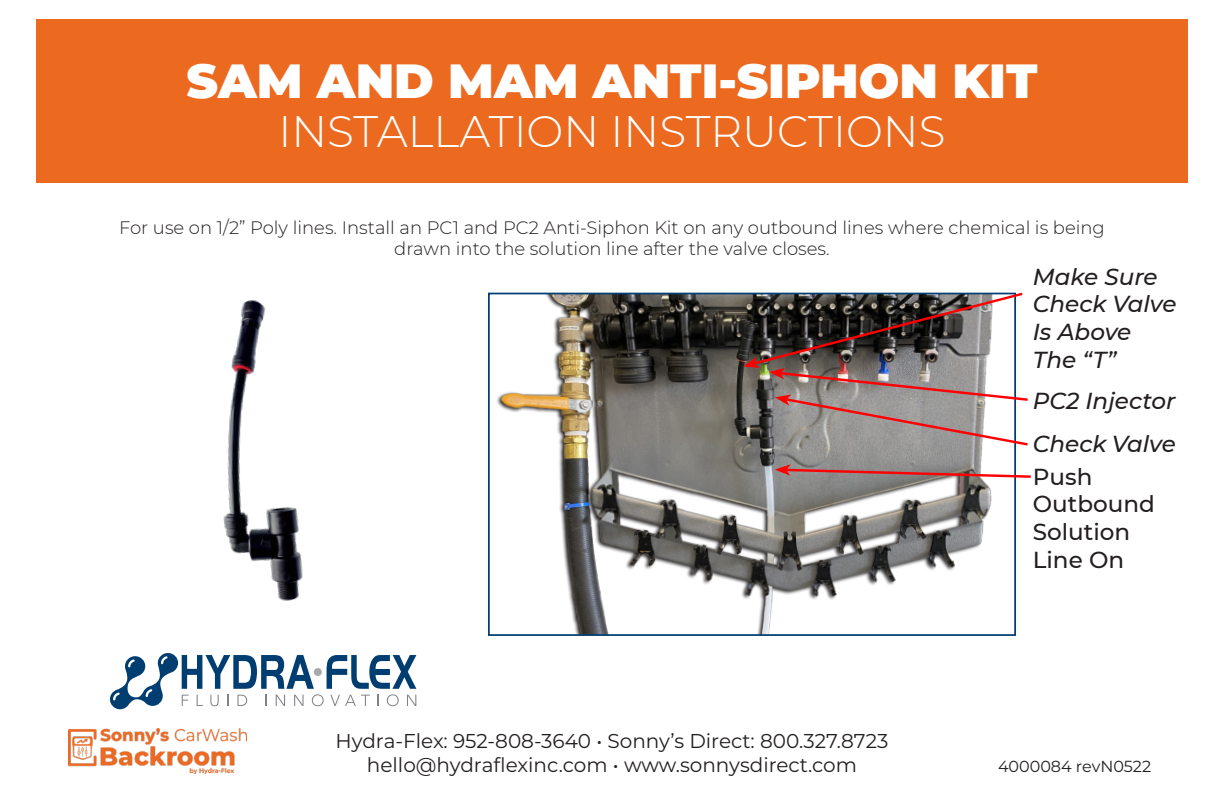
<style>
.page{position:relative;width:1224px;height:797px;background:#fff}
.page>*{position:absolute;margin:0;border:0;box-sizing:border-box;transform-origin:0 0}
.t1{font:900 48px "Montserrat";color:#fff}
.t2{font:300 44px "Montserrat";color:#fff}
.t3{font:italic 500 23px/27.8px "Montserrat";color:#231f20}
.t4{font:500 23px/27.8px "Montserrat";color:#231f20}
.t5{font:20px/24px "Montserrat";color:#231f20;text-align:center}
.t6{font:300 18px/21.6px "Montserrat";color:#231f20;text-align:center}
.t7{font:16px "Montserrat";color:#231f20}
</style>
<div class="page">
<div style="left:0;top:0;width:1224px;height:182px;background:#ec6a20"></div>
<svg style="left:110px;top:653px;width:306px;height:56px"></svg>
<div style="left:314px;top:668px;width:8px;height:8px;background:#a8a9ad;border-radius:50%"></div>
<div style="left:0;top:0;width:1224px;height:18px;background:#fff"></div>
<img style="left:496px;top:296px;width:496px;height:337px">
<div style="left:488px;top:293px;width:528px;height:343px;border:2px solid #003d71"></div>
<svg style="left:743px;top:292px;width:285px;height:155px;background:#847877"></svg>
<svg style="left:775px;top:464px;width:256px;height:15px;background:#af8383"></svg>
<img style="left:223px;top:300px;width:80px;height:301px">
<img style="left:69px;top:729px;width:178px;height:45px">
<div style="left:0;top:0;width:36px;height:797px;background:#fff"></div>
<div style="left:1188px;top:0;width:36px;height:797px;background:#fff"></div>
<h1 class="t1" style="left:187px;top:44px;width:852px">SAM AND MAM ANTI-SIPHON KIT</h1>
<h2 class="t2" style="left:279px;top:102px;width:668px">INSTALLATION INSTRUCTIONS</h2>
<p class="t6" style="left:119px;top:216px;width:987px">For use on 1/2” Poly lines. Install an PC1 and PC2 Anti-Siphon Kit on any outbound lines where chemical is being drawn into the solution line after the valve closes.</p>
<p class="t3" style="left:1033px;top:262px;width:145px">Make Sure<br>Check Valve<br>Is Above<br>The “T”</p>
<p class="t3" style="left:1033px;top:379px;width:145px;line-height:42.6px">PC2 Injector<br>Check Valve</p>
<p class="t5" style="left:336px;top:728px;width:554px">Hydra-Flex: 952-808-3640 • Sonny’s Direct: 800.327.8723 hello@hydraflexinc.com • www.sonnysdirect.com</p>
<p class="t4" style="left:1033px;top:462px;width:124px">Push<br>Outbound<br>Solution<br>Line On</p>
<p class="t7" style="left:998px;top:755px;width:155px">4000084 revN0522</p>
</div>
